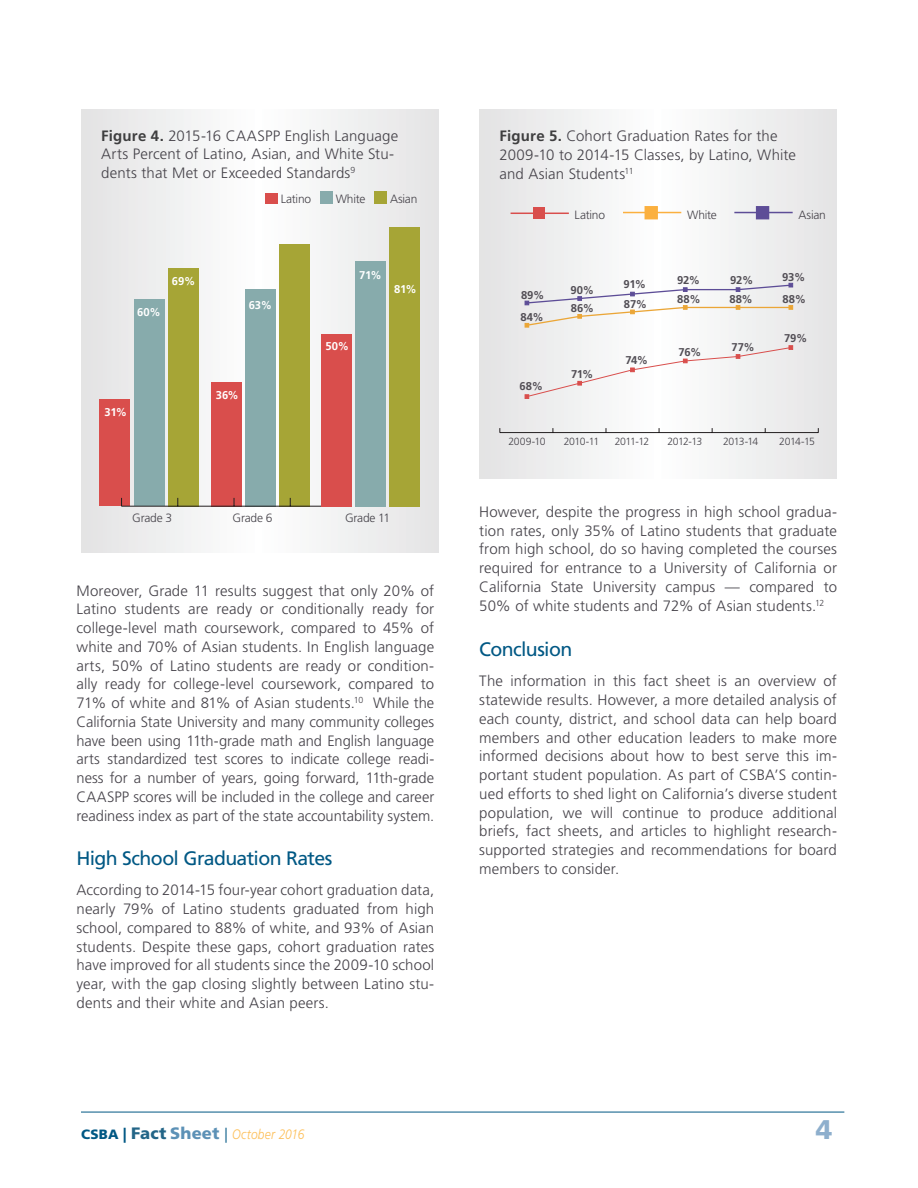
<style>
.page{position:relative;width:918px;height:1188px;background:#fff}
.page>*{position:absolute;margin:0;border:0;box-sizing:border-box;transform-origin:0 0}
.t1{font:900 27px "Frutiger LT Std";color:#8eafcd}
.Subhead__LVL_1{font:19.5px "Frutiger LT Std";letter-spacing:-.03em;color:#005884}
.Body_with_GREP{font:300 15px/18.8px "Frutiger LT Std";letter-spacing:.005em;color:#454249;text-align:justify}
.Body__Nested__on_sen{font:300 15px/18.8px "Frutiger LT Std";letter-spacing:.005em;color:#454249}
.t2{font:italic 300 13.65px "Frutiger LT Std";letter-spacing:.015em;color:#fdbe56;scale:.88 1}
.Chart_Labels{font:300 12px "Frutiger LT Std";letter-spacing:-.02em;color:#454249}
.Chart_Labels-2{font:700 11.25px "Frutiger LT Std";letter-spacing:-.01em;color:#524e55}
.Chart_Labels-3{font:700 11.25px "Frutiger LT Std";letter-spacing:-.01em;color:#fff}
.Chart_Labels-4{font:300 10.5px "Frutiger LT Std";letter-spacing:-.045em;color:#454249}
.s1{font-weight:700;color:#3e3e3f}
.s2{font-weight:900;font-style:normal;font-size:13.5px;color:#005884}
.s3{font-weight:900;font-style:normal;font-size:15px;color:#005884}
.s4{font-weight:900;font-style:normal;font-size:16.5px;color:#236587}
.s5{font-weight:900;font-style:normal;font-size:16.5px;color:#5c91b6}
.s6{font-style:normal;font-size:15px;color:#005884}
</style>
<div class="page">
<hr style="left:81px;top:1112px;width:763px;height:1px;background:#005884">
<div style="left:81px;top:109px;width:358px;height:444px;background:linear-gradient(to right,#f0f0f0,#f1f1f1)"></div>
<div style="left:265px;top:193px;width:13px;height:11px;background:#d94e4c"></div>
<div style="left:320px;top:191px;width:13px;height:13px;background:#87abac"></div>
<div style="left:374px;top:191px;width:13px;height:13px;background:#a6a536"></div>
<div style="left:479px;top:110px;width:358px;height:368px;background:linear-gradient(to right,#f0f0f1,#f1f1f2)"></div>
<hr style="left:511px;top:213px;width:58px;height:1px;background:#d94e4c">
<div style="left:533px;top:208px;width:12px;height:11px;background:#d94e4c"></div>
<hr style="left:623px;top:212px;width:58px;height:1px;background:#fbb03f">
<div style="left:645px;top:206px;width:13px;height:13px;background:#fbb03f"></div>
<hr style="left:734px;top:212px;width:59px;height:1px;background:#5d4d97">
<div style="left:756px;top:206px;width:13px;height:13px;background:#5d4d97"></div>
<hr style="left:500px;top:432px;width:318px;height:1px;background:#231f20">
<svg style="left:525px;top:283px;width:268px;height:44px"></svg>
<svg style="left:525px;top:346px;width:268px;height:53px"></svg>
<div style="left:168px;top:268px;width:30px;height:238px;background:#a6a536"></div>
<div style="left:134px;top:299px;width:30px;height:207px;background:#87abac"></div>
<div style="left:100px;top:400px;width:30px;height:106px;background:#d94e4c"></div>
<div style="left:279px;top:244px;width:31px;height:262px;background:#a6a536"></div>
<div style="left:245px;top:289px;width:31px;height:217px;background:#87abac"></div>
<div style="left:211px;top:382px;width:31px;height:124px;background:#d94e4c"></div>
<hr style="left:122px;top:506px;width:224px;height:1px;background:#231f20">
<div style="left:389px;top:227px;width:31px;height:279px;background:#a6a536"></div>
<div style="left:355px;top:261px;width:31px;height:245px;background:#87abac"></div>
<div style="left:321px;top:334px;width:30px;height:172px;background:#d94e4c"></div>
<p class="Body__Nested__on_sen" style="left:101px;top:126px;width:298px"><span class="s1">Figure 4.</span> 2015-16 CAASPP English Language<br>Arts Percent of Latino, Asian, and White Stu&shy;dents that Met or Exceeded Standards<sup>9</sup></p>
<p class="Chart_Labels" style="left:281px;top:192px;width:32px">Latino</p>
<p class="Chart_Labels" style="left:336px;top:192px;width:31px">White</p>
<p class="Chart_Labels" style="left:390px;top:192px;width:29px">Asian</p>
<p class="Chart_Labels-3" style="left:137px;top:306px;width:25px">60%</p>
<p class="Chart_Labels-3" style="left:172px;top:274px;width:25px">69%</p>
<p class="Chart_Labels-3" style="left:249px;top:299px;width:25px">63%</p>
<p class="Chart_Labels-3" style="left:105px;top:405px;width:24px">31%</p>
<p class="Chart_Labels-3" style="left:216px;top:389px;width:25px">36%</p>
<p class="Chart_Labels-3" style="left:359px;top:269px;width:24px">71%</p>
<p class="Chart_Labels-3" style="left:394px;top:282px;width:24px">81%</p>
<p class="Chart_Labels-3" style="left:326px;top:340px;width:25px">50%</p>
<p class="Chart_Labels" style="left:132px;top:511px;width:41px">Grade 3</p>
<p class="Chart_Labels" style="left:233px;top:511px;width:41px">Grade 6</p>
<p class="Chart_Labels" style="left:345px;top:511px;width:47px">Grade 11</p>
<p class="Body_with_GREP" style="left:76px;top:581px;width:359px">Moreover, Grade 11 results suggest that only 20% of Latino students are ready or conditionally ready for college-level math coursework, compared to 45% of white and 70% of Asian students. In English language arts, 50% of Latino students are ready or condition&shy;ally ready for college-level coursework, compared to 71% of white and 81% of Asian students.<sup>10</sup> While the California State University and many community colleges have been using 11th-grade math and English language arts standardized test scores to indicate college readi&shy;ness for a number of years, going forward, 11th-grade CAASPP scores will be included in the college and career readiness index as part of the state accountability system.</p>
<p class="Subhead__LVL_1" style="left:76px;top:847px;width:257px">High School Graduation Rates</p>
<p class="Body_with_GREP" style="left:76px;top:881px;width:359px">According to 2014-15 four-year cohort graduation data, nearly 79% of Latino students graduated from high school, compared to 88% of white, and 93% of Asian students. Despite these gaps, cohort graduation rates have improved for all students since the 2009-10 school year, with the gap closing slightly between Latino stu&shy;dents and their white and Asian peers.</p>
<p class="Body__Nested__on_sen" style="left:500px;top:127px;width:298px"><span class="s1">Figure 5.</span> Cohort Graduation Rates for the<br>2009-10 to 2014-15 Classes, by Latino, White and Asian Students<sup>11</sup></p>
<p class="Chart_Labels" style="left:575px;top:208px;width:32px">Latino</p>
<p class="Chart_Labels" style="left:687px;top:208px;width:31px">White</p>
<p class="Chart_Labels" style="left:798px;top:208px;width:29px">Asian</p>
<p class="Chart_Labels-2" style="left:521px;top:288px;width:25px">89%</p>
<p class="Chart_Labels-2" style="left:520px;top:311px;width:25px">84%</p>
<p class="Chart_Labels-2" style="left:520px;top:380px;width:25px">68%</p>
<p class="Chart_Labels-2" style="left:571px;top:283px;width:25px">90%</p>
<p class="Chart_Labels-2" style="left:624px;top:278px;width:24px">91%</p>
<p class="Chart_Labels-2" style="left:571px;top:301px;width:25px">86%</p>
<p class="Chart_Labels-2" style="left:624px;top:297px;width:25px">87%</p>
<p class="Chart_Labels-2" style="left:571px;top:367px;width:24px">71%</p>
<p class="Chart_Labels-2" style="left:626px;top:354px;width:24px">74%</p>
<p class="Chart_Labels-2" style="left:677px;top:274px;width:25px">92%</p>
<p class="Chart_Labels-2" style="left:730px;top:274px;width:25px">92%</p>
<p class="Chart_Labels-2" style="left:782px;top:271px;width:25px">93%</p>
<p class="Chart_Labels-2" style="left:677px;top:292px;width:25px">88%</p>
<p class="Chart_Labels-2" style="left:729px;top:292px;width:25px">88%</p>
<p class="Chart_Labels-2" style="left:783px;top:292px;width:25px">88%</p>
<p class="Chart_Labels-2" style="left:679px;top:345px;width:24px">76%</p>
<p class="Chart_Labels-2" style="left:732px;top:340px;width:25px">77%</p>
<p class="Chart_Labels-2" style="left:784px;top:331px;width:25px">79%</p>
<p class="Chart_Labels-4" style="left:508px;top:436px;width:39px">2009-10</p>
<p class="Chart_Labels-4" style="left:564px;top:436px;width:37px">2010-11</p>
<p class="Chart_Labels-4" style="left:615px;top:436px;width:36px">2011-12</p>
<p class="Chart_Labels-4" style="left:667px;top:436px;width:36px">2012-13</p>
<p class="Chart_Labels-4" style="left:723px;top:436px;width:37px">2013-14</p>
<p class="Chart_Labels-4" style="left:779px;top:436px;width:37px">2014-15</p>
<p class="Body_with_GREP" style="left:479px;top:502px;width:359px">However, despite the progress in high school gradua&shy;tion rates, only 35% of Latino students that graduate from high school, do so having completed the courses required for entrance to a University of California or California State University campus — compared to 50% of white students and 72% of Asian students.<sup>12</sup></p>
<p class="Subhead__LVL_1" style="left:479px;top:637px;width:95px">Conclusion</p>
<p class="Body_with_GREP" style="left:479px;top:672px;width:359px">The information in this fact sheet is an overview of statewide results. However, a more detailed analysis of each county, district, and school data can help board members and other education leaders to make more informed decisions about how to best serve this im&shy;portant student population. As part of CSBA’S contin&shy;ued efforts to shed light on California’s diverse student population, we will continue to produce additional briefs, fact sheets, and articles to highlight research&shy;supported strategies and recommendations for board members to consider.</p>
<p class="t2" style="left:81px;top:1127px;width:255px"><span class="s2">CSBA</span> <span class="s3">|</span> <span class="s4">Fact</span> <span class="s5">Sheet</span> <span class="s6">|</span> October 2016</p>
<h1 class="t1" style="left:816px;top:1113px;width:18px">4</h1>
</div>
